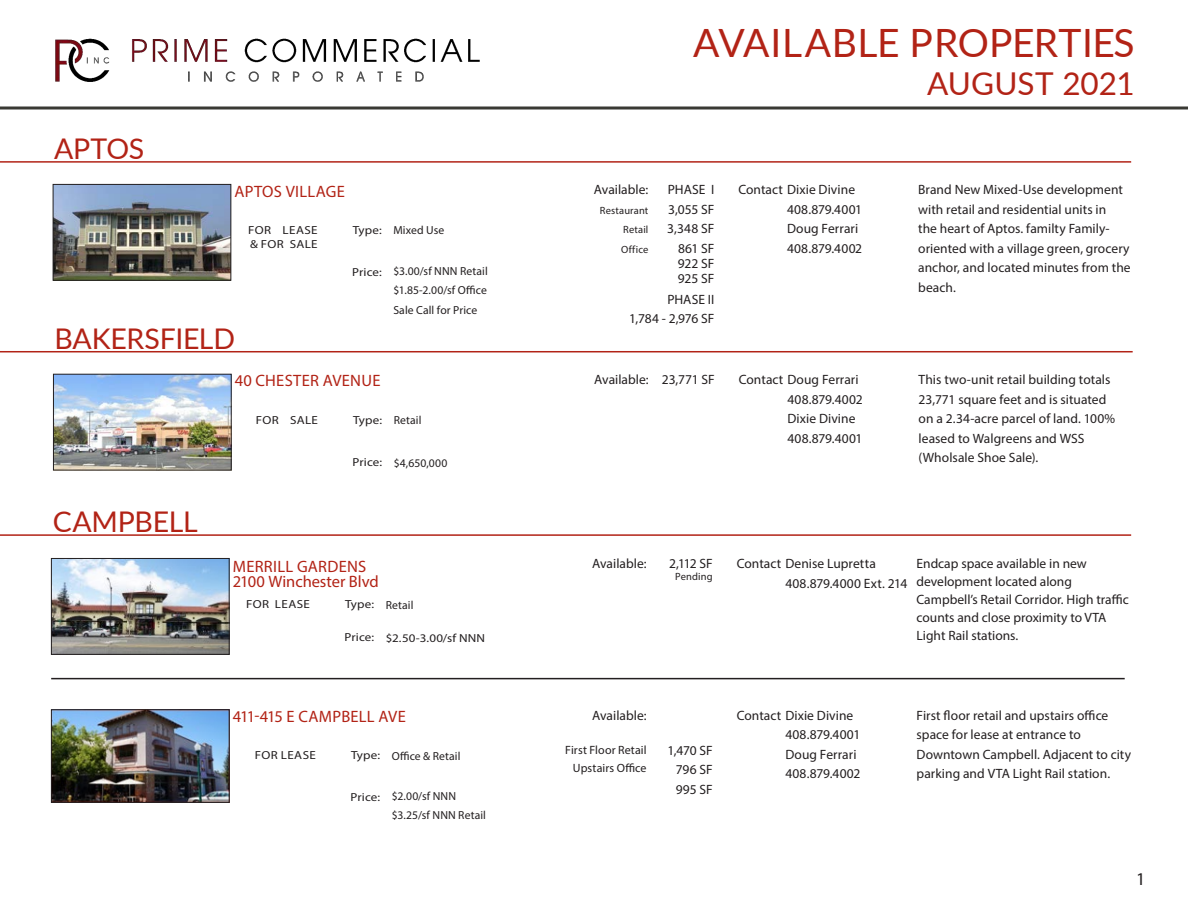
<style>
.page{position:relative;width:1188px;height:918px;background:#fff}
.page>*{position:absolute;margin:0;border:0;box-sizing:border-box;transform-origin:0 0}
.t1{font:39px "Lato";letter-spacing:.005em;color:#b22316}
.t2{font:31.5px "Lato";color:#b22316}
.t3{font:28.5px "Lato";letter-spacing:-.01em;color:#b22316}
.t4{font:18px "Myriad Pro";color:#231f20}
.t5{font:16.5px/15px "Myriad Pro";letter-spacing:.01em;color:#b22316}
.t6{font:13.5px/19.5px "Myriad Pro";color:#231f20}
.t7{font:12px/18px "Myriad Pro";letter-spacing:.01em;color:#231f20;text-align:right}
.t8{font:11.7px/19.5px "Myriad Pro";letter-spacing:.015em;color:#231f20;text-align:justify}
.t9{font:11.7px/14.2px "Myriad Pro";letter-spacing:.015em;color:#231f20;scale:1.11 1}
.t10{font:10.5px/19.5px "Myriad Pro";letter-spacing:.015em;color:#231f20;text-align:justify}
</style>
<div class="page">
<img style="left:55px;top:38px;width:425px;height:44px">
<svg style="left:0;top:106px;width:1188px;height:4px"></svg>
<img style="left:53px;top:560px;width:174px;height:93px">
<div style="left:51px;top:558px;width:178px;height:97px;border:1px solid #231f20"></div>
<img style="left:55px;top:186px;width:174px;height:93px">
<div style="left:53px;top:184px;width:178px;height:97px;border:1px solid #231f20"></div>
<img style="left:55px;top:376px;width:174px;height:92px">
<hr style="left:51px;top:678px;width:1074px;height:1px;background:#231f20">
<hr style="left:0;top:161px;width:1131px;height:2px;background:#b22316">
<hr style="left:0;top:351px;width:1133px;height:1px;background:#b22316">
<hr style="left:0;top:534px;width:1131px;height:2px;background:#b22316">
<img style="left:53px;top:712px;width:174px;height:89px">
<div style="left:51px;top:710px;width:178px;height:93px;border:1px solid #231f20"></div>
<h3 class="t3" style="left:54px;top:128px;width:92px">APTOS</h3>
<p class="t5" style="left:235px;top:183px;width:112px">APTOS VILLAGE</p>
<p class="t9" style="left:248px;top:222px;width:64px">FOR LEASE &amp; FOR SALE</p>
<p class="t9" style="left:353px;top:222px;width:28px">Type:</p>
<p class="t9" style="left:352px;top:265px;width:28px">Price:</p>
<h3 class="t3" style="left:54px;top:318px;width:182px">BAKERSFIELD</h3>
<p class="t5" style="left:235px;top:373px;width:147px">40 CHESTER AVENUE</p>
<p class="t9" style="left:256px;top:412px;width:57px">FOR SALE</p>
<p class="t9" style="left:353px;top:412px;width:28px">Type:</p>
<p class="t9" style="left:353px;top:454px;width:28px">Price:</p>
<p class="t8" style="left:393px;top:221px;width:53px">Mixed Use</p>
<p class="t8" style="left:393px;top:261px;width:96px">$3.00/sf NNN Retail $1.85-2.00/sf Office Sale Call for Price</p>
<p class="t8" style="left:394px;top:410px;width:29px">Retail</p>
<p class="t8" style="left:394px;top:453px;width:55px">$4,650,000</p>
<h3 class="t3" style="left:53px;top:502px;width:146px">CAMPBELL</h3>
<h1 class="t1" style="left:693px;top:15px;width:443px">AVAILABLE PROPERTIES</h1>
<h2 class="t2" style="left:927px;top:61px;width:209px">AUGUST 2021</h2>
<p class="t6" style="left:594px;top:180px;width:56px">Available:</p>
<p class="t10" style="left:621px;top:200px;width:29px;text-indent:-21px">Restaurant Retail Office</p>
<p class="t6" style="left:667px;top:180px;width:49px;text-align:right">PHASE I<br>3,055 SF<br>3,348 SF<br>861 SF</p>
<p class="t6" style="left:678px;top:256px;width:38px;line-height:15px">922 SF<br>925 SF</p>
<p class="t6" style="left:629px;top:289px;width:87px;text-align:right">PHASE II<br>1,784 - 2,976 SF</p>
<p class="t6" style="left:787px;top:180px;width:77px;text-indent:-49px">Contact Dixie Divine<br>408.879.4001<br>Doug Ferrari<br>408.879.4002</p>
<p class="t6" style="left:918px;top:180px;width:214px">Brand New Mixed-Use development with retail and residential units in<br>the heart of Aptos. familty Family&shy;oriented with a village green, grocery anchor, and located minutes from the beach.</p>
<p class="t6" style="left:594px;top:370px;width:122px">Available: 23,771 SF</p>
<p class="t6" style="left:787px;top:370px;width:77px;text-indent:-49px">Contact Doug Ferrari<br>408.879.4002<br>Dixie Divine<br>408.879.4001</p>
<p class="t6" style="left:919px;top:370px;width:198px">This two-unit retail building totals<br>23,771 square feet and is situated on a 2.34-acre parcel of land. 100% leased to Walgreens and WSS (Wholsale Shoe Sale).</p>
<p class="t5" style="left:233px;top:559px;width:148px">MERRILL GARDENS<br>2100 Winchester Blvd</p>
<p class="t6" style="left:785px;top:554px;width:124px;text-indent:-49px">Contact Denise Lupretta<br>408.879.4000 Ext. 214</p>
<p class="t6" style="left:917px;top:555px;width:214px;line-height:18px">Endcap space available in new development located along<br>Campbell’s Retail Corridor. High traffic counts and close proximity to VTA<br>Light Rail stations.</p>
<p class="t6" style="left:592px;top:554px;width:56px">Available:</p>
<p class="t6" style="left:669px;top:554px;width:45px">2,112 SF</p>
<p class="t10" style="left:675px;top:567px;width:39px">Pending</p>
<p class="t9" style="left:246px;top:597px;width:59px">FOR LEASE</p>
<p class="t9" style="left:345px;top:597px;width:28px">Type:</p>
<p class="t9" style="left:345px;top:630px;width:28px">Price:</p>
<p class="t8" style="left:386px;top:595px;width:29px">Retail</p>
<p class="t9" style="left:386px;top:631px;width:91px">$2.50-3.00/sf NNN</p>
<p class="t5" style="left:233px;top:709px;width:175px">411-415 E CAMPBELL AVE</p>
<p class="t9" style="left:255px;top:748px;width:56px">FOR LEASE</p>
<p class="t9" style="left:351px;top:748px;width:28px">Type:</p>
<p class="t9" style="left:351px;top:790px;width:28px">Price:</p>
<p class="t8" style="left:392px;top:746px;width:70px">Office &amp; Retail</p>
<p class="t8" style="left:392px;top:786px;width:96px">$2.00/sf NNN $3.25/sf NNN Retail</p>
<p class="t6" style="left:592px;top:705px;width:56px">Available:</p>
<p class="t7" style="left:565px;top:741px;width:83px">First Floor Retail<br>Upstairs Office</p>
<p class="t6" style="left:676px;top:740px;width:38px;text-align:justify;text-indent:-8px">1,470 SF 796 SF 995 SF</p>
<p class="t6" style="left:785px;top:705px;width:77px;text-indent:-49px">Contact Dixie Divine<br>408.879.4001<br>Doug Ferrari<br>408.879.4002</p>
<p class="t6" style="left:917px;top:705px;width:216px">First floor retail and upstairs office space for lease at entrance to Downtown Campbell. Adjacent to city parking and VTA Light Rail station.</p>
<h3 class="t4" style="left:1136px;top:868px;width:11px">1</h3>
</div>
